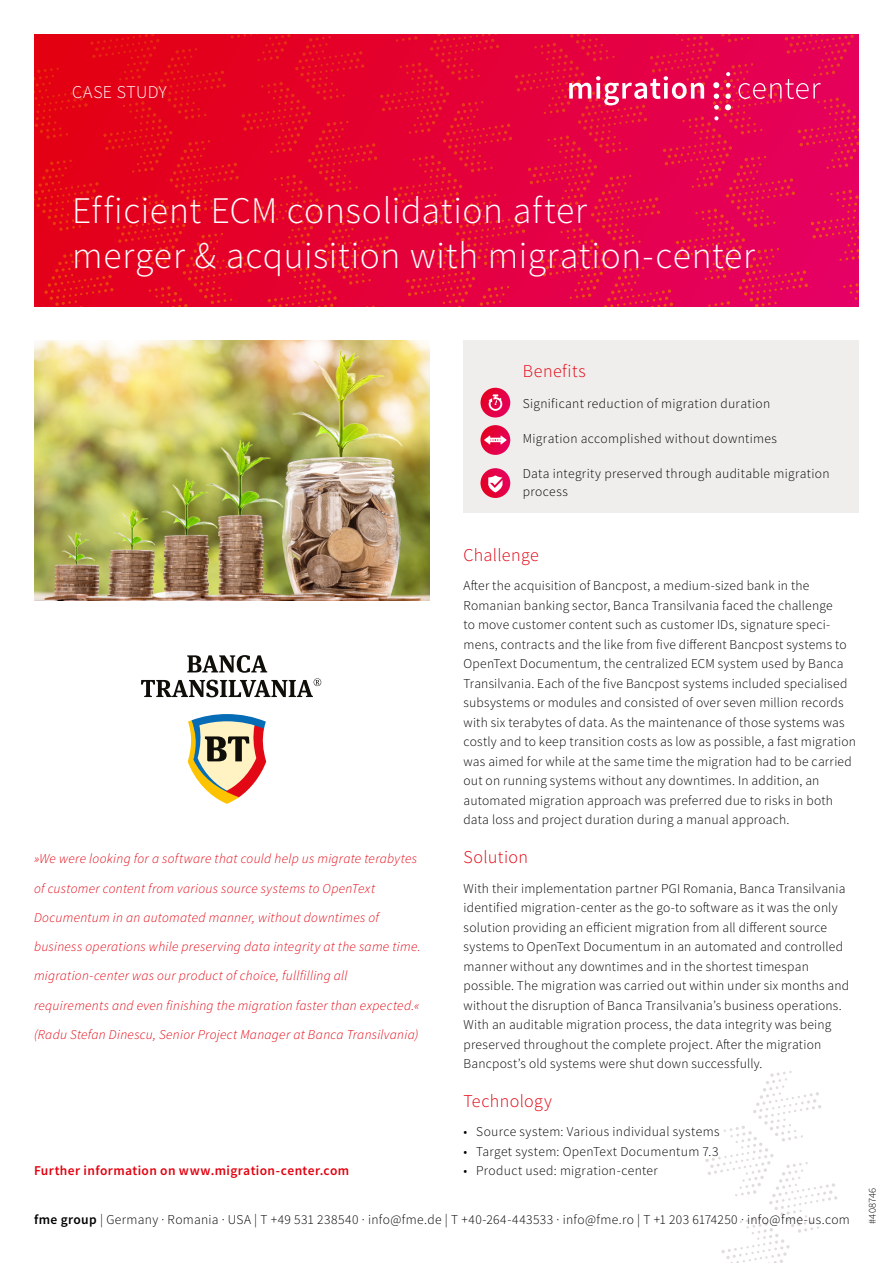
<style>
.page{position:relative;width:893px;height:1263px;background:#fff}
.page>*{position:absolute;margin:0;border:0;box-sizing:border-box;transform-origin:0 0}
.t1{font:300 37.5px/45px "Source Sans Pro";letter-spacing:.015em;color:#fff}
.t2{font:300 18px "Source Sans Pro";letter-spacing:.02em;color:#e3000f}
.t3{font:300 18px "Source Sans Pro";letter-spacing:.02em;color:#fff}
.t4{font:300 13.5px/19.5px "Source Sans Pro";letter-spacing:.015em;color:#000}
.t5{font:italic 300 13.5px/29.2px "Source Sans Pro";letter-spacing:.02em;color:#e3000f}
.t6{font:600 13.5px "Source Sans Pro";letter-spacing:.03em;color:#e3000f}
.t7{font:300 10.5px "Source Sans Pro";letter-spacing:.025em;color:#000}
.s1{font-weight:600}
</style>
<div class="page">
<svg style="left:705px;top:1071px;width:132px;height:192px"></svg>
<div style="left:463px;top:340px;width:396px;height:172px;background:#f0eeec"></div>
<svg style="left:34px;top:34px;width:825px;height:272px;background:#e40436"></svg>
<svg style="left:430px;top:34px;width:36px;height:115px;background:#e40531"></svg>
<img style="left:34px;top:340px;width:395px;height:260px">
<svg style="left:569px;top:76px;width:135px;height:29px"></svg>
<svg style="left:738px;top:79px;width:83px;height:20px;background:#e92c6e"></svg>
<svg style="left:726px;top:72px;width:4px;height:4px"></svg>
<svg style="left:726px;top:83px;width:5px;height:5px"></svg>
<svg style="left:725px;top:94px;width:6px;height:16px"></svg>
<svg style="left:714px;top:116px;width:4px;height:4px"></svg>
<svg style="left:714px;top:105px;width:5px;height:5px"></svg>
<svg style="left:714px;top:94px;width:5px;height:5px"></svg>
<svg style="left:713px;top:82px;width:6px;height:6px"></svg>
<svg style="left:188px;top:714px;width:78px;height:90px"></svg>
<svg style="left:141px;top:655px;width:180px;height:42px"></svg>
<svg style="left:480px;top:468px;width:30px;height:30px"></svg>
<svg style="left:488px;top:475px;width:15px;height:17px"></svg>
<svg style="left:480px;top:388px;width:30px;height:29px"></svg>
<svg style="left:488px;top:394px;width:14px;height:17px"></svg>
<svg style="left:480px;top:425px;width:30px;height:30px"></svg>
<svg style="left:484px;top:435px;width:23px;height:10px"></svg>
<h2 class="t3" style="left:72px;top:81px;width:96px">CASE STUDY</h2>
<h1 class="t1" style="left:72px;top:188px;width:684px">Efficient ECM consolidation after<br>merger &amp; acquisition with migration-center</h1>
<h2 class="t2" style="left:523px;top:360px;width:65px">Benefits</h2>
<p class="t4" style="left:523px;top:394px;width:249px">Significant reduction of migration duration</p>
<p class="t4" style="left:523px;top:429px;width:256px">Migration accomplished without downtimes</p>
<p class="t4" style="left:523px;top:465px;width:308px;line-height:18px">Data integrity preserved through auditable migration process</p>
<h2 class="t2" style="left:463px;top:544px;width:77px">Challenge</h2>
<p class="t4" style="left:463px;top:576px;width:394px">After the acquisition of Bancpost, a medium-sized bank in the Romanian banking sector, Banca Transilvania faced the challenge<br>to move customer content such as customer IDs, signature speci&shy;mens, contracts and the like from five different Bancpost systems to OpenText Documentum, the centralized ECM system used by Banca Transilvania. Each of the five Bancpost systems included specialised subsystems or modules and consisted of over seven million records with six terabytes of data. As the maintenance of those systems was costly and to keep transition costs as low as possible, a fast migration was aimed for while at the same time the migration had to be carried out on running systems without any downtimes. In addition, an automated migration approach was preferred due to risks in both data loss and project duration during a manual approach.</p>
<h2 class="t2" style="left:463px;top:846px;width:66px">Solution</h2>
<p class="t4" style="left:463px;top:878px;width:387px">With their implementation partner PGI Romania, Banca Transilvania identified migration-center as the go-to software as it was the only solution providing an efficient migration from all different source systems to OpenText Documentum in an automated and controlled manner without any downtimes and in the shortest timespan possible. The migration was carried out within under six months and without the disruption of Banca Transilvania’s business operations.<br>With an auditable migration process, the data integrity was being preserved throughout the complete project. After the migration Bancpost’s old systems were shut down successfully.</p>
<h2 class="t2" style="left:463px;top:1090px;width:90px">Technology</h2>
<p class="t4" style="left:463px;top:1122px;width:257px">• Source system: Various individual systems</p>
<p class="t4" style="left:463px;top:1142px;width:256px">• Target system: OpenText Documentum 7.3</p>
<p class="t4" style="left:463px;top:1161px;width:196px">• Product used: migration-center</p>
<p class="t5" style="left:34px;top:844px;width:388px">»We were looking for a software that could help us migrate terabytes of customer content from various source systems to OpenText Documentum in an automated manner, without downtimes of business operations while preserving data integrity at the same time. migration-center was our product of choice, fullfilling all requirements and even finishing the migration faster than expected.« (Radu Stefan Dinescu, Senior Project Manager at Banca Transilvania)</p>
<p class="t6" style="left:34px;top:1162px;width:317px">Further information on www.migration-center.com</p>
<p class="t4" style="left:34px;top:1210px;width:817px"><span class="s1">fme group</span> | Germany · Romania · USA | T +49 531 238540 · info@fme.de | T +40-264-443533 · info@fme.ro | T +1 203 6174250 · info@fme-us.com</p>
<p class="t7" style="left:866px;top:1224px;width:38px;rotate:-90deg">#408746</p>
</div>
